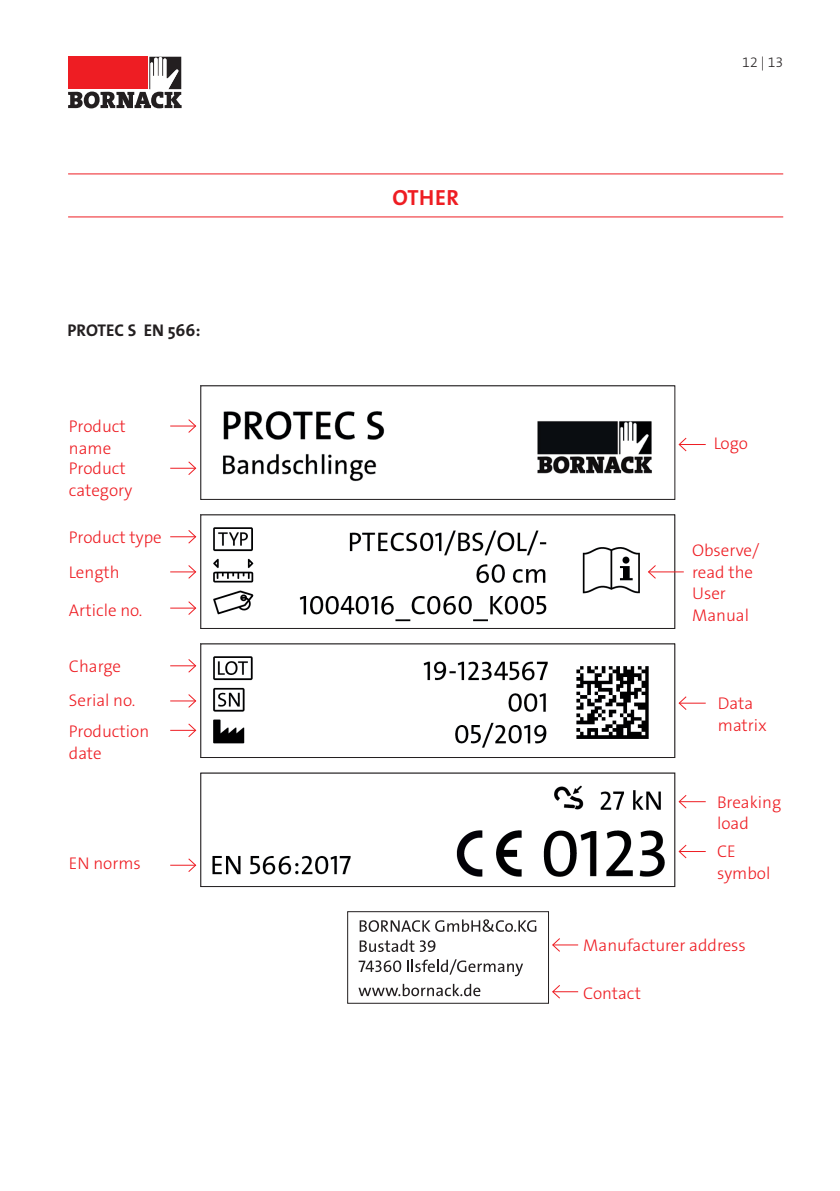
<style>
.page{position:relative;width:840px;height:1191px;background:#fff}
.page>*{position:absolute;margin:0;border:0;box-sizing:border-box;transform-origin:0 0}
.t1{font:700 22px "The Mix E2 s";letter-spacing:.02em;color:#ee1d23}
.t2{font:17px/21.6px "The Sans LP3 Lig";color:#ee1d23}
.t3{font:17px "The Sans LP7 Bld";color:#231f20}
.t4{font:14px "The Sans LP3 Lig";color:#231f20}
</style>
<div class="page">
<svg style="left:68px;top:57px;width:113px;height:51px"></svg>
<hr style="left:68px;top:173px;width:714px;height:1px;background:#ee1d23">
<hr style="left:68px;top:216px;width:714px;height:1px;background:#ee1d23">
<img style="left:223px;top:411px;width:429px;height:71px">
<div style="left:200px;top:385px;width:475px;height:115px;border:1px solid #231f20"></div>
<img style="left:213px;top:527px;width:460px;height:95px">
<div style="left:200px;top:514px;width:475px;height:115px;border:1px solid #231f20"></div>
<img style="left:213px;top:656px;width:436px;height:92px">
<div style="left:200px;top:643px;width:475px;height:115px;border:1px solid #231f20"></div>
<img style="left:212px;top:785px;width:453px;height:92px">
<div style="left:200px;top:772px;width:475px;height:115px;border:1px solid #231f20"></div>
<svg style="left:170px;top:419px;width:27px;height:14px"></svg>
<svg style="left:170px;top:461px;width:27px;height:14px"></svg>
<svg style="left:678px;top:437px;width:27px;height:15px"></svg>
<svg style="left:170px;top:530px;width:27px;height:14px"></svg>
<svg style="left:170px;top:565px;width:27px;height:14px"></svg>
<svg style="left:170px;top:601px;width:27px;height:14px"></svg>
<svg style="left:170px;top:659px;width:27px;height:14px"></svg>
<svg style="left:170px;top:694px;width:27px;height:14px"></svg>
<svg style="left:170px;top:723px;width:27px;height:14px"></svg>
<svg style="left:170px;top:858px;width:27px;height:14px"></svg>
<svg style="left:678px;top:696px;width:27px;height:14px"></svg>
<svg style="left:678px;top:795px;width:27px;height:14px"></svg>
<svg style="left:678px;top:844px;width:27px;height:15px"></svg>
<hr style="left:648px;top:571px;width:35px;height:1px;background:#ee1d23">
<svg style="left:646px;top:564px;width:10px;height:16px"></svg>
<svg style="left:552px;top:938px;width:26px;height:14px"></svg>
<svg style="left:359px;top:919px;width:177px;height:13px"></svg>
<svg style="left:359px;top:939px;width:76px;height:13px"></svg>
<svg style="left:358px;top:960px;width:43px;height:12px"></svg>
<svg style="left:407px;top:959px;width:116px;height:17px"></svg>
<svg style="left:347px;top:983px;width:231px;height:21px"></svg>
<div style="left:347px;top:911px;width:201px;height:92px;border:1px solid #231f20"></div>
<p class="t3" style="left:67px;top:320px;width:134px">PROTEC S EN 566:</p>
<p class="t2" style="left:69px;top:416px;width:65px">Product name<br>Product category</p>
<p class="t2" style="left:69px;top:527px;width:94px">Product type</p>
<p class="t2" style="left:69px;top:561px;width:52px">Length</p>
<p class="t2" style="left:69px;top:600px;width:75px">Article no.</p>
<p class="t2" style="left:69px;top:656px;width:54px">Charge</p>
<p class="t2" style="left:69px;top:690px;width:68px">Serial no.</p>
<p class="t2" style="left:69px;top:721px;width:82px">Production date</p>
<p class="t2" style="left:69px;top:853px;width:73px">EN norms</p>
<p class="t1" style="left:392px;top:183px;width:68px">OTHER</p>
<p class="t4" style="left:741px;top:53px;width:42px">12 | 13</p>
<p class="t2" style="left:713px;top:433px;width:36px">Logo</p>
<p class="t2" style="left:691px;top:540px;width:69px">Observe/ read the<br>User<br>Manual</p>
<p class="t2" style="left:717px;top:693px;width:51px">Data matrix</p>
<p class="t2" style="left:716px;top:791px;width:66px">Breaking load</p>
<p class="t2" style="left:716px;top:841px;width:55px">CE symbol</p>
<p class="t2" style="left:583px;top:934px;width:164px">Manufacturer address</p>
<p class="t2" style="left:583px;top:982px;width:59px">Contact</p>
</div>
